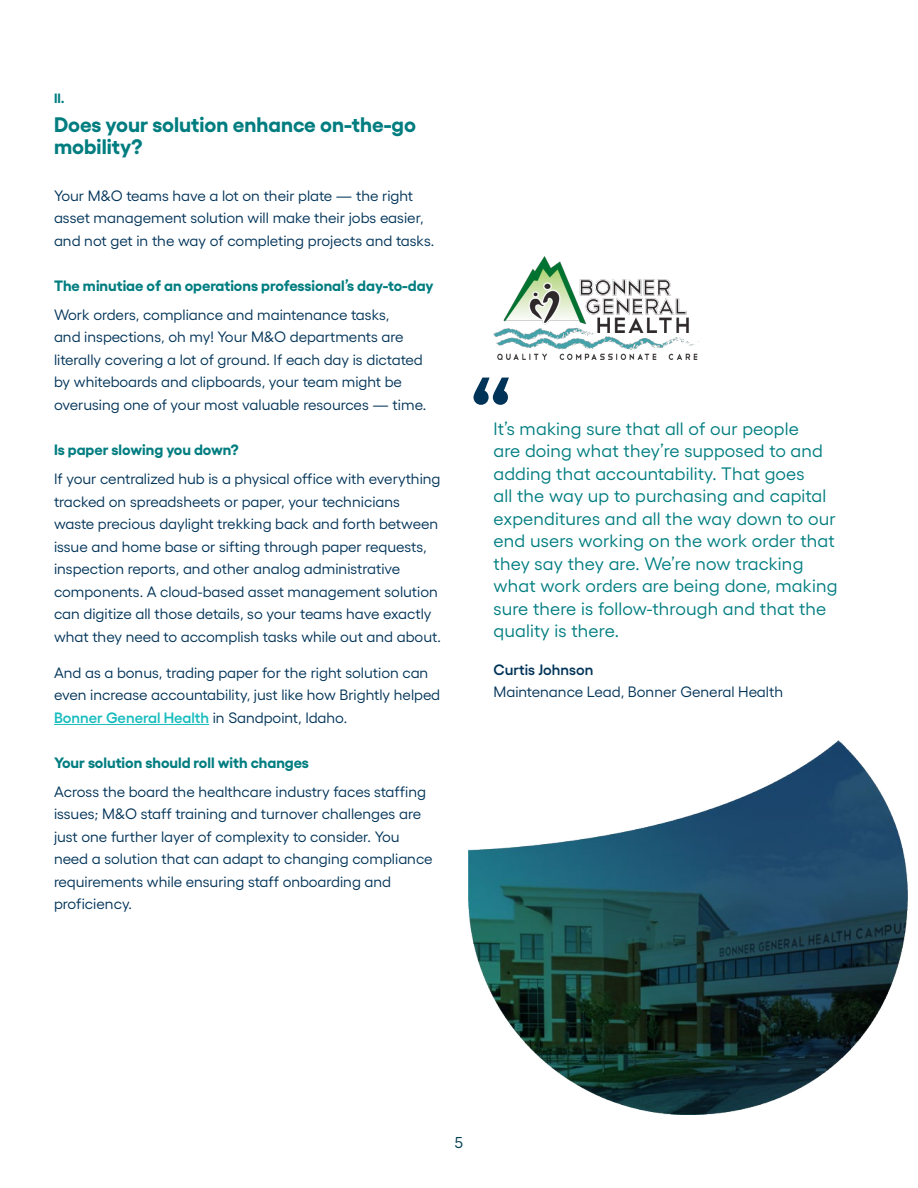
<style>
.page{position:relative;width:918px;height:1188px;background:#fff}
.page>*{position:absolute;margin:0;border:0;box-sizing:border-box;transform-origin:0 0}
.t1{font:700 90px "Yellix";color:#003358}
.t2{font:700 21px/22.5px "Yellix";color:#017d80}
.t3{font:18px/22.5px "Yellix";letter-spacing:.01em;color:#017d80}
.t4{font:15.75px "Yellix";color:#003d4c}
.t5{font:15px/22.5px "Yellix";color:#003358}
.t6{font:700 15px "Yellix";color:#017d80}
.t7{font:600 15px "Yellix";color:#003358}
.t8{font:700 13.5px "Yellix";color:#017d80}
.s1{font-weight:600;color:#17bcbe}
</style>
<div class="page">
<hr style="left:54px;top:724px;width:155px;height:1px;background:#17bcbe">
<img style="left:469px;top:741px;width:438px;height:374px">
<img style="left:494px;top:256px;width:204px;height:103px">
<p class="t8" style="left:54px;top:87px;width:12px">II.</p>
<h2 class="t2" style="left:54px;top:111px;width:364px">Does your solution enhance on-the-go mobility?</h2>
<p class="t5" style="left:54px;top:183px;width:382px">Your M&amp;O teams have a lot on their plate — the right asset management solution will make their jobs easier, and not get in the way of completing projects and tasks.</p>
<p class="t6" style="left:54px;top:273px;width:381px">The minutiae of an operations professional’s day-to-day</p>
<p class="t5" style="left:54px;top:302px;width:374px">Work orders, compliance and maintenance tasks,<br>and inspections, oh my! Your M&amp;O departments are literally covering a lot of ground. If each day is dictated by whiteboards and clipboards, your team might be overusing one of your most valuable resources — time.</p>
<p class="t6" style="left:54px;top:437px;width:186px">Is paper slowing you down?</p>
<p class="t5" style="left:54px;top:466px;width:388px">If your centralized hub is a physical office with everything tracked on spreadsheets or paper, your technicians waste precious daylight trekking back and forth between issue and home base or sifting through paper requests, inspection reports, and other analog administrative components. A cloud-based asset management solution can digitize all those details, so your teams have exactly what they need to accomplish tasks while out and about.</p>
<p class="t5" style="left:54px;top:660px;width:388px">And as a bonus, trading paper for the right solution can even increase accountability, just like how Brightly helped<br><span class="s1">Bonner General Health</span> in Sandpoint, Idaho.</p>
<p class="t6" style="left:54px;top:750px;width:257px">Your solution should roll with changes</p>
<p class="t5" style="left:54px;top:779px;width:380px">Across the board the healthcare industry faces staffing issues; M&amp;O staff training and turnover challenges are just one further layer of complexity to consider. You need a solution that can adapt to changing compliance requirements while ensuring staff onboarding and proficiency.</p>
<h1 class="t1" style="left:469px;top:345px;width:46px">“</h1>
<p class="t3" style="left:494px;top:415px;width:345px">It’s making sure that all of our people<br>are doing what they’re supposed to and adding that accountability. That goes<br>all the way up to purchasing and capital expenditures and all the way down to our end users working on the work order that they say they are. We’re now tracking what work orders are being done, making sure there is follow-through and that the quality is there.</p>
<p class="t7" style="left:494px;top:658px;width:101px">Curtis Johnson</p>
<p class="t5" style="left:494px;top:679px;width:291px">Maintenance Lead, Bonner General Health</p>
<p class="t4" style="left:455px;top:1131px;width:10px">5</p>
</div>
